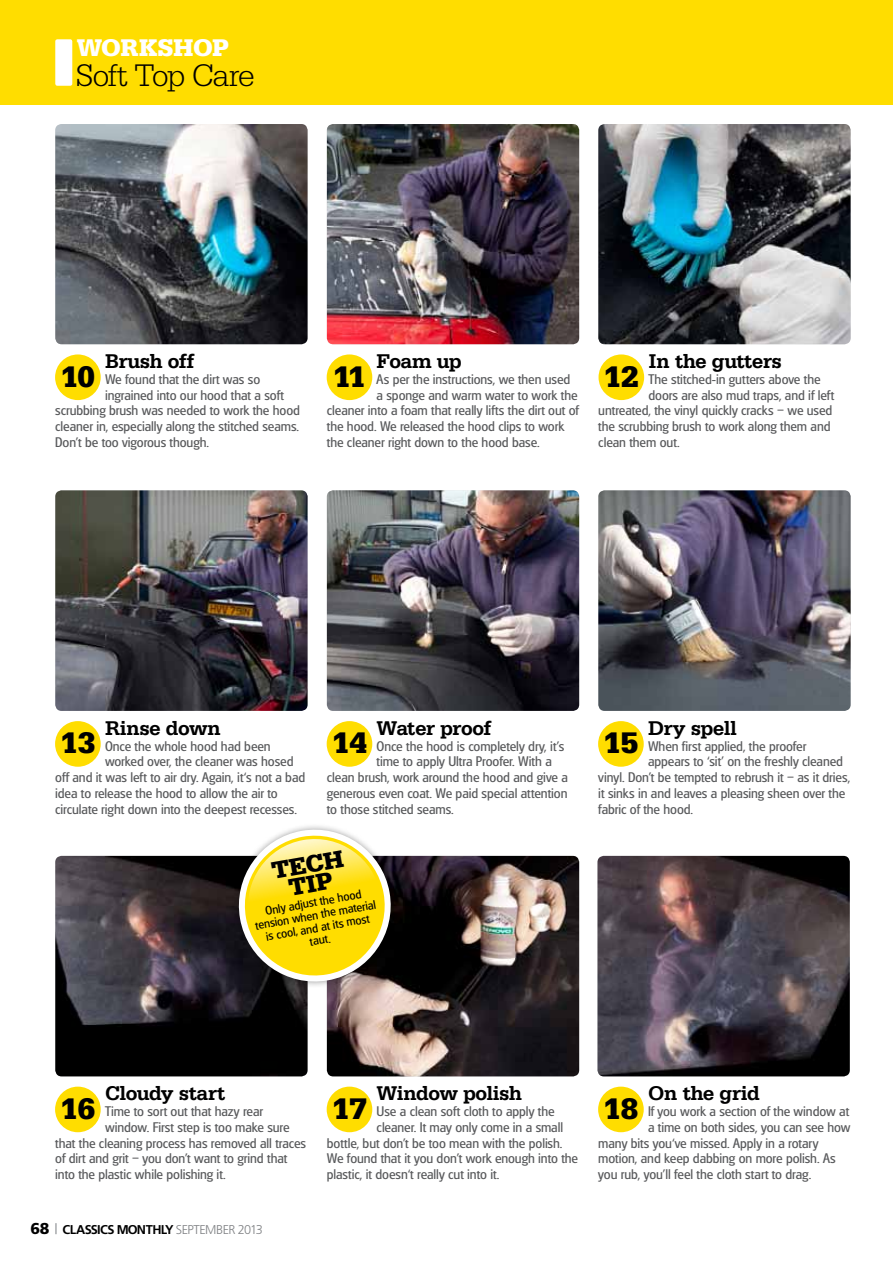
<style>
.page{position:relative;width:893px;height:1263px;background:#fff}
.page>*{position:absolute;margin:0;border:0;box-sizing:border-box;transform-origin:0 0}
.t1{font:300 33px "Serifa";letter-spacing:-.04em;color:#000}
.t2{font:900 31.5px "Serifa";letter-spacing:-.005em;color:#000}
.t3{font:900 25.5px "Serifa";letter-spacing:-.015em;color:#fff}
.t4{font:900 25.5px/19.5px "Serifa";color:#000;text-align:center}
.t5{font:700 21px "Serifa";letter-spacing:-.03em;color:#000}
.t6{font:13.5px "Glasgow";letter-spacing:-.005em;color:#58595b}
.t7{font:700 12.75px "Frutiger";letter-spacing:-.055em;color:#000}
.t8{font:12px/12.8px "Glasgow";color:#000;text-align:center}
.s1{font-weight:900;font-size:15.75px}
.s2{font-weight:300;color:#808285}
</style>
<div class="page">
<div style="left:0;top:0;width:893px;height:105px;background:#fd0"></div>
<div style="left:55px;top:39px;width:17px;height:47px;background:#fff;border-radius:2px"></div>
<img style="left:598px;top:124px;width:253px;height:220px">
<img style="left:327px;top:124px;width:252px;height:220px">
<img style="left:55px;top:124px;width:253px;height:220px">
<img style="left:598px;top:490px;width:253px;height:221px">
<img style="left:327px;top:490px;width:252px;height:221px">
<img style="left:55px;top:490px;width:253px;height:221px">
<img style="left:327px;top:856px;width:252px;height:220px">
<img style="left:55px;top:856px;width:253px;height:220px">
<img style="left:597px;top:856px;width:253px;height:220px">
<svg style="left:55px;top:1223px;width:2px;height:11px"></svg>
<div style="left:598px;top:721px;width:46px;height:46px;background:#fd0;border-radius:50%"></div>
<div style="left:327px;top:721px;width:45px;height:46px;background:#fd0;border-radius:50%"></div>
<div style="left:55px;top:721px;width:46px;height:46px;background:#fd0;border-radius:50%"></div>
<div style="left:327px;top:354px;width:45px;height:46px;background:#fd0;border-radius:50%"></div>
<div style="left:55px;top:354px;width:46px;height:46px;background:#fd0;border-radius:50%"></div>
<div style="left:598px;top:354px;width:46px;height:46px;background:#fd0;border-radius:50%"></div>
<div style="left:598px;top:1086px;width:46px;height:46px;background:#fd0;border-radius:50%"></div>
<div style="left:327px;top:1086px;width:45px;height:46px;background:#fd0;border-radius:50%"></div>
<div style="left:55px;top:1086px;width:46px;height:46px;background:#fd0;border-radius:50%"></div>
<div style="left:232px;top:823px;width:166px;height:165px;background:#000;opacity:.4"></div>
<svg style="left:236px;top:827px;width:158px;height:157px"></svg>
<h3 class="t3" style="left:77px;top:33px;width:154px">WORKSHOP</h3>
<h1 class="t1" style="left:76px;top:57px;width:181px">Soft Top Care</h1>
<h3 class="t5" style="left:105px;top:349px;width:91px">Brush off</h3>
<p class="t6" style="left:105px;top:371px;width:157px">We found that the dirt was so</p>
<p class="t6" style="left:105px;top:387px;width:181px">ingrained into our hood that a soft</p>
<p class="t6" style="left:55px;top:402px;width:246px">scrubbing brush was needed to work the hood</p>
<p class="t6" style="left:55px;top:418px;width:245px">cleaner in, especially along the stitched seams.</p>
<p class="t6" style="left:55px;top:434px;width:155px">Don’t be too vigorous though.</p>
<h3 class="t5" style="left:648px;top:349px;width:135px">In the gutters</h3>
<p class="t6" style="left:648px;top:371px;width:174px">The stitched-in gutters above the</p>
<p class="t6" style="left:648px;top:387px;width:187px">doors are also mud traps, and if left</p>
<p class="t6" style="left:598px;top:402px;width:236px">untreated, the vinyl quickly cracks – we used</p>
<p class="t6" style="left:598px;top:418px;width:234px">the scrubbing brush to work along them and</p>
<p class="t6" style="left:598px;top:434px;width:83px">clean them out.</p>
<h3 class="t5" style="left:377px;top:349px;width:87px">Foam up</h3>
<p class="t6" style="left:377px;top:371px;width:195px">As per the instructions, we then used</p>
<p class="t6" style="left:377px;top:387px;width:202px">a sponge and warm water to work the</p>
<p class="t6" style="left:327px;top:402px;width:253px">cleaner into a foam that really lifts the dirt out of</p>
<p class="t6" style="left:327px;top:418px;width:239px">the hood. We released the hood clips to work</p>
<p class="t6" style="left:327px;top:434px;width:214px">the cleaner right down to the hood base.</p>
<h2 class="t2" style="left:61px;top:358px;width:36px">10</h2>
<h2 class="t2" style="left:333px;top:358px;width:34px">11</h2>
<h2 class="t2" style="left:604px;top:358px;width:36px">12</h2>
<h3 class="t5" style="left:377px;top:716px;width:116px">Water proof</h3>
<p class="t6" style="left:377px;top:738px;width:189px">Once the hood is completely dry, it’s</p>
<p class="t6" style="left:377px;top:753px;width:177px">time to apply Ultra Proofer. With a</p>
<p class="t6" style="left:327px;top:769px;width:243px">clean brush, work around the hood and give a</p>
<p class="t6" style="left:327px;top:785px;width:242px">generous even coat. We paid special attention</p>
<p class="t6" style="left:327px;top:801px;width:128px">to those stitched seams.</p>
<h3 class="t5" style="left:105px;top:716px;width:118px">Rinse down</h3>
<p class="t6" style="left:105px;top:738px;width:167px">Once the whole hood had been</p>
<p class="t6" style="left:105px;top:753px;width:190px">worked over, the cleaner was hosed</p>
<p class="t6" style="left:55px;top:769px;width:251px">off and it was left to air dry. Again, it‘s not a bad</p>
<p class="t6" style="left:55px;top:785px;width:224px">idea to release the hood to allow the air to</p>
<p class="t6" style="left:55px;top:801px;width:243px">circulate right down into the deepest recesses.</p>
<h3 class="t5" style="left:648px;top:716px;width:90px">Dry spell</h3>
<p class="t6" style="left:648px;top:738px;width:160px">When first applied, the proofer</p>
<p class="t6" style="left:648px;top:753px;width:196px">appears to ‘sit’ on the freshly cleaned</p>
<p class="t6" style="left:598px;top:769px;width:253px">vinyl. Don’t be tempted to rebrush it – as it dries,</p>
<p class="t6" style="left:598px;top:785px;width:249px">it sinks in and leaves a pleasing sheen over the</p>
<p class="t6" style="left:598px;top:801px;width:96px">fabric of the hood.</p>
<h2 class="t2" style="left:60px;top:724px;width:36px">13</h2>
<h2 class="t2" style="left:332px;top:724px;width:36px">14</h2>
<h2 class="t2" style="left:603px;top:724px;width:36px">15</h2>
<h3 class="t4" style="left:270px;top:861px;width:60px;rotate:-10deg">Tech tip</h3>
<p class="t8" style="left:252px;top:906px;width:124px;rotate:-10deg">Only adjust the hood tension when the material is cool, and at its most taut.</p>
<h3 class="t5" style="left:105px;top:1081px;width:122px">Cloudy start</h3>
<p class="t6" style="left:105px;top:1103px;width:160px">Time to sort out that hazy rear</p>
<p class="t6" style="left:105px;top:1119px;width:186px">window. First step is too make sure</p>
<p class="t6" style="left:55px;top:1135px;width:252px">that the cleaning process has removed all traces</p>
<p class="t6" style="left:55px;top:1150px;width:234px">of dirt and grit – you don’t want to grind that</p>
<p class="t6" style="left:55px;top:1166px;width:172px">into the plastic while polishing it.</p>
<h3 class="t5" style="left:377px;top:1081px;width:147px">Window polish</h3>
<p class="t6" style="left:377px;top:1103px;width:179px">Use a clean soft cloth to apply the</p>
<p class="t6" style="left:377px;top:1119px;width:188px">cleaner. It may only come in a small</p>
<p class="t6" style="left:327px;top:1135px;width:237px">bottle, but don’t be too mean with the polish.</p>
<p class="t6" style="left:327px;top:1150px;width:253px">We found that it you don’t work enough into the</p>
<p class="t6" style="left:327px;top:1166px;width:174px">plastic, it doesn‘t really cut into it.</p>
<h3 class="t5" style="left:648px;top:1081px;width:113px">On the grid</h3>
<p class="t6" style="left:648px;top:1103px;width:203px">If you work a section of the window at</p>
<p class="t6" style="left:648px;top:1119px;width:204px">a time on both sides, you can see how</p>
<p class="t6" style="left:598px;top:1135px;width:222px">many bits you‘ve missed. Apply in a rotary</p>
<p class="t6" style="left:598px;top:1150px;width:239px">motion, and keep dabbing on more polish. As</p>
<p class="t6" style="left:598px;top:1166px;width:214px">you rub, you’ll feel the cloth start to drag.</p>
<h2 class="t2" style="left:60px;top:1090px;width:36px">16</h2>
<h2 class="t2" style="left:332px;top:1090px;width:36px">17</h2>
<h2 class="t2" style="left:603px;top:1090px;width:36px">18</h2>
<p class="t7" style="left:31px;top:1222px;width:234px"><span class="s1">68</span> CLASSICS MONTHLY <span class="s2">SEPTEMBER 2013</span></p>
</div>
